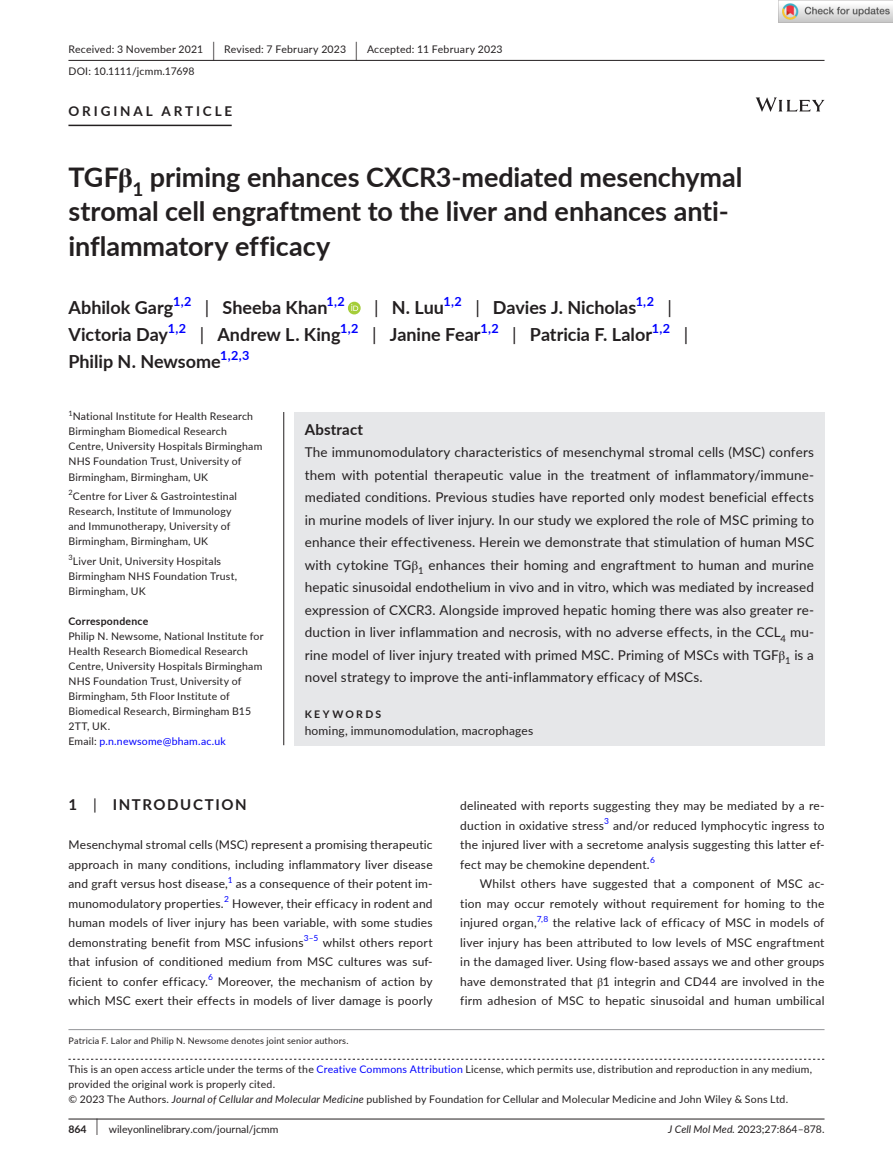
<style>
.page{position:relative;width:893px;height:1174px;background:#fff}
.page>*{position:absolute;margin:0;border:0;box-sizing:border-box;transform-origin:0 0}
.t1{font:700 27px/34.5px "Lato";color:#231f20}
.t2{font:700 18px "Lato";color:#231f20}
.t3{font:18px "Lato";color:#231f20}
.t4{font:700 15px "Lato";letter-spacing:.1em;color:#231f20}
.t5{font:700 15px "Lato";letter-spacing:.015em;color:#231f20}
.t6{font:13.5px/22.5px "Lato";letter-spacing:.01em;color:#231f20;text-align:justify}
.t7{font:700 13.5px "Lato";letter-spacing:.215em;color:#231f20}
.t8{font:700 12.6px "Lato";color:#00f}
.t9{font:12px/19.5px "Lato";letter-spacing:.015em;color:#231f20;text-align:justify}
.t10{font:10.5px/15px "Lato";letter-spacing:.02em;color:#231f20}
.t11{font:10.5px "Lato";color:#231f20}
.t12{font:700 10.5px "Lato";letter-spacing:.02em;color:#231f20}
.t13{font:700 10.5px "Lato";letter-spacing:.22em;color:#231f20}
.t14{font:9px "Lato";letter-spacing:.025em;color:#231f20}
.t15{font:8.4px "Lato";color:#00f}
.s1{font-size:19.65px}
.s2{font-family:"STIX"}
.s3{font-weight:400}
.s4{color:#00f}
.s5{font-style:italic}
.s6{font-weight:700}
.s7{font-size:17.4px}
</style>
<div class="page">
<hr style="left:68px;top:1118px;width:756px;height:1px;background:#231f20">
<svg style="left:756px;top:97px;width:68px;height:15px"></svg>
<hr style="left:68px;top:60px;width:756px;height:1px;background:#231f20">
<hr style="left:68px;top:125px;width:164px;height:1px;background:#231f20">
<div style="left:348px;top:302px;width:13px;height:12px;background:#a5cd39;border-radius:50%"></div>
<svg style="left:351px;top:304px;width:7px;height:7px"></svg>
<svg style="left:68px;top:1058px;width:756px;height:1px"></svg>
<hr style="left:68px;top:1029px;width:756px;height:1px;background:#939598">
<div style="left:294px;top:412px;width:530px;height:333px;background:#e6e7e9"></div>
<hr style="left:283px;top:412px;width:1px;height:333px;background:#231f20">
<img style="left:779px;top:0;width:114px;height:23px">
<p class="t10" style="left:68px;top:38px;width:436px;line-height:21.8px">Received: 3 November 2021 <span class="s1">|</span> Revised: 7 February 2023 <span class="s1">|</span> Accepted: 11 February 2023<br>DOI: 10.1111/jcmm.17698</p>
<p class="t7" style="left:68px;top:101px;width:165px">ORIGINAL ARTICLE</p>
<h1 class="t1" style="left:68px;top:159px;width:676px">TGF<span class="s2">β</span><sub>1</sub> priming enhances CXCR3-mediated mesenchymal stromal cell engraftment to the liver and enhances anti&shy;inflammatory efficacy</h1>
<h2 class="t2" style="left:68px;top:295px;width:106px">Abhilok Garg</h2>
<p class="t8" style="left:173px;top:292px;width:20px">1,2</p>
<h2 class="t2" style="left:205px;top:295px;width:124px"><span class="s3">|</span> Sheeba Khan</h2>
<p class="t8" style="left:327px;top:292px;width:20px">1,2</p>
<h2 class="t2" style="left:374px;top:295px;width:71px"><span class="s3">|</span> N. Luu</h2>
<p class="t8" style="left:443px;top:292px;width:20px">1,2</p>
<h2 class="t2" style="left:475px;top:295px;width:162px"><span class="s3">|</span> Davies J. Nicholas</h2>
<p class="t8" style="left:636px;top:292px;width:20px">1,2</p>
<h2 class="t3" style="left:667px;top:295px;width:6px">|</h2>
<h2 class="t2" style="left:68px;top:322px;width:101px">Victoria Day</h2>
<p class="t8" style="left:168px;top:319px;width:20px">1,2</p>
<h2 class="t2" style="left:200px;top:322px;width:142px"><span class="s3">|</span> Andrew L. King</h2>
<p class="t8" style="left:340px;top:319px;width:20px">1,2</p>
<h2 class="t2" style="left:372px;top:322px;width:110px"><span class="s3">|</span> Janine Fear</h2>
<p class="t8" style="left:480px;top:319px;width:20px">1,2</p>
<h2 class="t2" style="left:512px;top:322px;width:141px"><span class="s3">|</span> Patricia F. Lalor</h2>
<p class="t8" style="left:652px;top:319px;width:20px">1,2</p>
<h2 class="t3" style="left:684px;top:322px;width:6px">|</h2>
<h2 class="t2" style="left:68px;top:349px;width:154px">Philip N. Newsome</h2>
<p class="t8" style="left:220px;top:346px;width:31px">1,2,3</p>
<p class="t10" style="left:68px;top:409px;width:195px"><sup>1</sup>National Institute for Health Research Birmingham Biomedical Research Centre, University Hospitals Birmingham NHS Foundation Trust, University of Birmingham, Birmingham, UK</p>
<p class="t10" style="left:68px;top:488px;width:170px"><sup>2</sup>Centre for Liver &amp; Gastrointestinal Research, Institute of Immunology and Immunotherapy, University of Birmingham, Birmingham, UK</p>
<p class="t10" style="left:68px;top:553px;width:170px"><sup>3</sup>Liver Unit, University Hospitals<br>Birmingham NHS Foundation Trust,<br>Birmingham, UK</p>
<p class="t12" style="left:68px;top:613px;width:81px">Correspondence</p>
<p class="t10" style="left:68px;top:628px;width:197px">Philip N. Newsome, National Institute for Health Research Biomedical Research Centre, University Hospitals Birmingham NHS Foundation Trust, University of Birmingham, 5th Floor Institute of Biomedical Research, Birmingham B15<br>2TT, UK.<br>Email: <span class="s4">p.n.newsome@bham.ac.uk</span></p>
<p class="t5" style="left:305px;top:418px;width:60px">Abstract</p>
<p class="t6" style="left:305px;top:440px;width:511px">The immunomodulatory characteristics of mesenchymal stromal cells (MSC) confers them with potential therapeutic value in the treatment of inflammatory/immune&shy;mediated conditions. Previous studies have reported only modest beneficial effects in murine models of liver injury. In our study we explored the role of MSC priming to enhance their effectiveness. Herein we demonstrate that stimulation of human MSC with cytokine TG<span class="s2">β</span><sub>1</sub> enhances their homing and engraftment to human and murine hepatic sinusoidal endothelium in vivo and in vitro, which was mediated by increased expression of CXCR3. Alongside improved hepatic homing there was also greater re&shy;duction in liver inflammation and necrosis, with no adverse effects, in the CCL<sub>4</sub> mu&shy;rine model of liver injury treated with primed MSC. Priming of MSCs with TGF<span class="s2">β</span><sub>1</sub> is a novel strategy to improve the anti-inflammatory efficacy of MSCs.</p>
<p class="t13" style="left:305px;top:706px;width:78px">KEYWORDS</p>
<p class="t9" style="left:305px;top:720px;width:230px">homing, immunomodulation, macrophages</p>
<p class="t4" style="left:68px;top:794px;width:180px">1 <span class="s3">|</span> INTRODUCTION</p>
<p class="t9" style="left:68px;top:834px;width:366px">Mesenchymal stromal cells (MSC) represent a promising therapeutic approach in many conditions, including inflammatory liver disease and graft versus host disease,</p>
<p class="t15" style="left:228px;top:874px;width:6px">1</p>
<p class="t9" style="left:236px;top:873px;width:198px">as a consequence of their potent im-</p>
<p class="t9" style="left:68px;top:893px;width:157px">munomodulatory properties.</p>
<p class="t15" style="left:224px;top:893px;width:6px">2</p>
<p class="t9" style="left:68px;top:893px;width:366px;text-indent:164px">However, their efficacy in rodent and human models of liver injury has been variable, with some studies demonstrating benefit from MSC infusions</p>
<p class="t15" style="left:304px;top:932px;width:16px">3–5</p>
<p class="t9" style="left:68px;top:932px;width:366px;text-indent:254px">whilst others report that infusion of conditioned medium from MSC cultures was suf&shy;ficient to confer efficacy.<sup>6</sup> Moreover, the mechanism of action by which MSC exert their effects in models of liver damage is poorly</p>
<p class="t14" style="left:68px;top:1033px;width:282px">Patricia F. Lalor and Philip N. Newsome denotes joint senior authors.</p>
<p class="t9" style="left:460px;top:795px;width:366px">delineated with reports suggesting they may be mediated by a re&shy;duction in oxidative stress<sup>3</sup> and/or reduced lymphocytic ingress to the injured liver with a secretome analysis suggesting this latter ef&shy;fect may be chemokine dependent.</p>
<p class="t15" style="left:650px;top:854px;width:6px">6</p>
<p class="t9" style="left:460px;top:873px;width:366px;text-indent:20px">Whilst others have suggested that a component of MSC ac&shy;tion may occur remotely without requirement for homing to the injured organ,</p>
<p class="t15" style="left:537px;top:913px;width:13px">7,8</p>
<p class="t9" style="left:460px;top:912px;width:366px;text-indent:92px">the relative lack of efficacy of MSC in models of liver injury has been attributed to low levels of MSC engraftment in the damaged liver. Using flow-based assays we and other groups have demonstrated that <span class="s2">β</span>1 integrin and CD44 are involved in the firm adhesion of MSC to hepatic sinusoidal and human umbilical</p>
<p class="t10" style="left:68px;top:1061px;width:745px">This is an open access article under the terms of the <span class="s4">Creative Commons Attribution</span> License, which permits use, distribution and reproduction in any medium, provided the original work is properly cited.<br>© 2023 The Authors. <span class="s5">Journal of Cellular and Molecular Medicine</span> published by Foundation for Cellular and Molecular Medicine and John Wiley &amp; Sons Ltd.</p>
<p class="t11" style="left:68px;top:1121px;width:211px"><span class="s6">864</span> <span class="s7">|</span> wileyonlinelibrary.com/journal/jcmm</p>
<p class="t11" style="left:668px;top:1121px;width:158px"><span class="s5">J Cell Mol Med.</span> 2023;27:864–878.</p>
</div>
